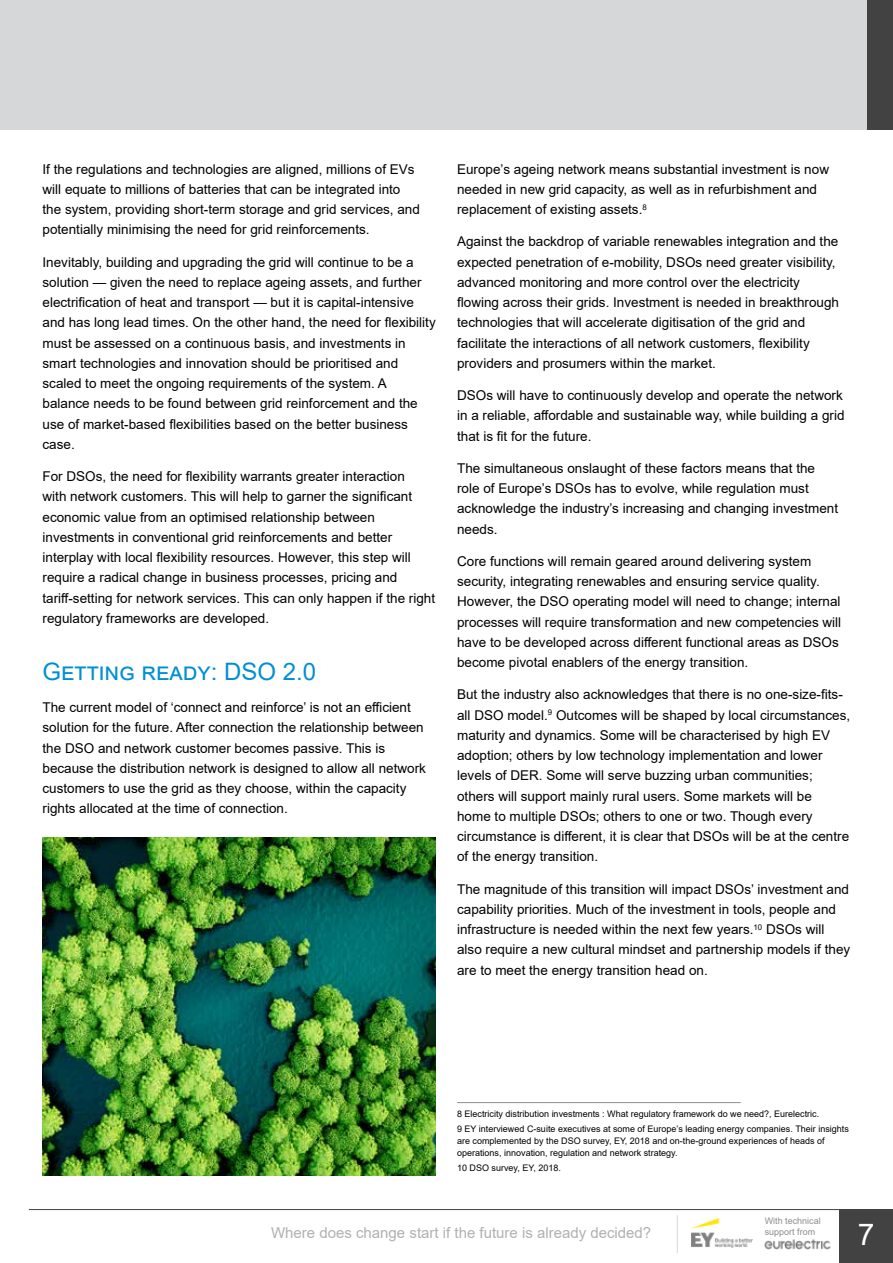
<style>
.page{position:relative;width:893px;height:1263px;background:#fff}
.page>*{position:absolute;margin:0;border:0;box-sizing:border-box;transform-origin:0 0}
.t1{font:30px "Arial";color:#fff}
.t2{font:24px "Arial";color:#008fd5}
.t3{font:15px "Arial";color:#b1b1b4}
.t4{font:13.5px/20.2px "Arial";color:#000}
.t5{font:9px/15px "Arial";color:#000}
.t6{font:9px/10.8px "Arial";color:#8d8e90}
</style>
<div class="page">
<div style="left:839px;top:1209px;width:54px;height:54px;background:#434243"></div>
<hr style="left:29px;top:1209px;width:864px;height:1px;background:#434243">
<hr style="left:677px;top:1215px;width:1px;height:38px;background:#d5d7d8">
<div style="left:0;top:0;width:893px;height:130px;background:#d5d7d8"></div>
<div style="left:867px;top:0;width:26px;height:129px;background:#434243"></div>
<img style="left:692px;top:1218px;width:61px;height:30px">
<img style="left:764px;top:1239px;width:67px;height:11px">
<img style="left:43px;top:838px;width:393px;height:338px">
<hr style="left:457px;top:1102px;width:284px;height:1px;background:#8d8e90">
<p class="t4" style="left:43px;top:159px;width:379px">If the regulations and technologies are aligned, millions of EVs will equate to millions of batteries that can be integrated into the system, providing short-term storage and grid services, and potentially minimising the need for grid reinforcements.</p>
<p class="t4" style="left:43px;top:252px;width:395px">Inevitably, building and upgrading the grid will continue to be a solution — given the need to replace ageing assets, and further electrification of heat and transport — but it is capital-intensive and has long lead times. On the other hand, the need for flexibility must be assessed on a continuous basis, and investments in smart technologies and innovation should be prioritised and scaled to meet the ongoing requirements of the system. A balance needs to be found between grid reinforcement and the use of market-based flexibilities based on the better business case.</p>
<p class="t4" style="left:43px;top:466px;width:394px">For DSOs, the need for flexibility warrants greater interaction<br>with network customers. This will help to garner the significant economic value from an optimised relationship between investments in conventional grid reinforcements and better interplay with local flexibility resources. However, this step will require a radical change in business processes, pricing and tariff-setting for network services. This can only happen if the right regulatory frameworks are developed.</p>
<h2 class="t2" style="left:43px;top:655px;width:275px">Getting ready: DSO 2.0</h2>
<p class="t4" style="left:43px;top:697px;width:385px">The current model of ‘connect and reinforce’ is not an efficient solution for the future. After connection the relationship between the DSO and network customer becomes passive. This is because the distribution network is designed to allow all network customers to use the grid as they choose, within the capacity rights allocated at the time of connection.</p>
<p class="t4" style="left:457px;top:159px;width:373px">Europe’s ageing network means substantial investment is now needed in new grid capacity, as well as in refurbishment and replacement of existing assets.<sup>8</sup></p>
<p class="t4" style="left:457px;top:231px;width:383px">Against the backdrop of variable renewables integration and the expected penetration of e-mobility, DSOs need greater visibility, advanced monitoring and more control over the electricity flowing across their grids. Investment is needed in breakthrough technologies that will accelerate digitisation of the grid and facilitate the interactions of all network customers, flexibility providers and prosumers within the market.</p>
<p class="t4" style="left:457px;top:385px;width:389px">DSOs will have to continuously develop and operate the network in a reliable, affordable and sustainable way, while building a grid that is fit for the future.</p>
<p class="t4" style="left:457px;top:458px;width:382px">The simultaneous onslaught of these factors means that the role of Europe’s DSOs has to evolve, while regulation must acknowledge the industry’s increasing and changing investment needs.</p>
<p class="t4" style="left:457px;top:551px;width:386px">Core functions will remain geared around delivering system security, integrating renewables and ensuring service quality.<br>However, the DSO operating model will need to change; internal processes will require transformation and new competencies will have to be developed across different functional areas as DSOs become pivotal enablers of the energy transition.</p>
<p class="t4" style="left:457px;top:684px;width:395px">But the industry also acknowledges that there is no one-size-fits&shy;all DSO model.<sup>9</sup> Outcomes will be shaped by local circumstances, maturity and dynamics. Some will be characterised by high EV adoption; others by low technology implementation and lower levels of DER. Some will serve buzzing urban communities; others will support mainly rural users. Some markets will be<br>home to multiple DSOs; others to one or two. Though every circumstance is different, it is clear that DSOs will be at the centre of the energy transition.</p>
<p class="t4" style="left:457px;top:879px;width:395px">The magnitude of this transition will impact DSOs’ investment and capability priorities. Much of the investment in tools, people and infrastructure is needed within the next few years.<sup>10</sup> DSOs will also require a new cultural mindset and partnership models if they are to meet the energy transition head on.</p>
<p class="t5" style="left:457px;top:1106px;width:393px">8 Electricity distribution investments : What regulatory framework do we need?, Eurelectric.<br>9 EY interviewed C-suite executives at some of Europe’s leading energy companies. Their insights</p>
<p class="t5" style="left:457px;top:1134px;width:369px;line-height:12px">are complemented by the DSO survey, EY, 2018 and on-the-ground experiences of heads of operations, innovation, regulation and network strategy.</p>
<p class="t5" style="left:457px;top:1160px;width:105px">10 DSO survey, EY, 2018.</p>
<p class="t3" style="left:271px;top:1222px;width:382px">Where does change start if the future is already decided?</p>
<p class="t6" style="left:765px;top:1216px;width:58px">With technical support from</p>
<h1 class="t1" style="left:858px;top:1213px;width:18px">7</h1>
</div>
